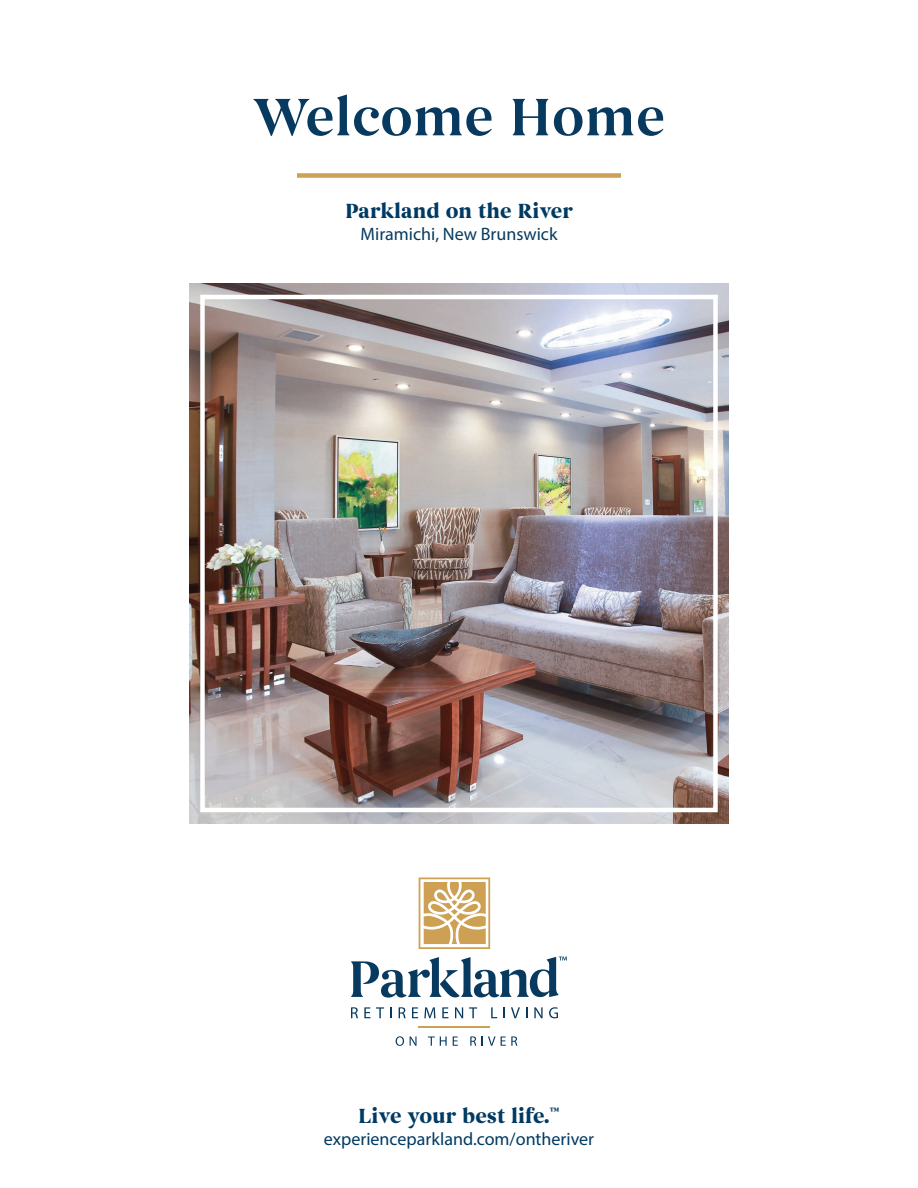
<style>
.page{position:relative;width:918px;height:1188px;background:#fff}
.page>*{position:absolute;margin:0;border:0;box-sizing:border-box;transform-origin:0 0}
.t1{font:600 54px "Begum";color:#083a5f}
.t2{font:700 21px "Begum";color:#003a63}
.t3{font:18px "Myriad Pro";color:#003a63}
.t4{font:18px "Myriad Pro";color:#083a5f}
</style>
<div class="page">
<img style="left:189px;top:284px;width:540px;height:540px">
<div style="left:297px;top:173px;width:324px;height:5px;background:#cda054"></div>
<div style="left:200px;top:295px;width:518px;height:517px;border:4px solid #fff"></div>
<svg style="left:419px;top:878px;width:71px;height:71px"></svg>
<svg style="left:351px;top:957px;width:216px;height:41px"></svg>
<svg style="left:351px;top:1007px;width:7px;height:11px"></svg>
<svg style="left:364px;top:1007px;width:20px;height:11px"></svg>
<svg style="left:399px;top:1007px;width:7px;height:11px"></svg>
<svg style="left:412px;top:1007px;width:6px;height:11px"></svg>
<svg style="left:424px;top:1007px;width:11px;height:11px"></svg>
<svg style="left:442px;top:1007px;width:6px;height:11px"></svg>
<svg style="left:455px;top:1007px;width:8px;height:11px"></svg>
<svg style="left:469px;top:1007px;width:8px;height:11px"></svg>
<svg style="left:491px;top:1007px;width:6px;height:11px"></svg>
<svg style="left:511px;top:1007px;width:9px;height:11px"></svg>
<svg style="left:534px;top:1007px;width:9px;height:11px"></svg>
<svg style="left:549px;top:1007px;width:9px;height:11px"></svg>
<hr style="left:419px;top:1026px;width:71px;height:2px;background:#cda054">
<svg style="left:396px;top:1036px;width:8px;height:10px"></svg>
<svg style="left:410px;top:1036px;width:7px;height:10px"></svg>
<svg style="left:428px;top:1036px;width:19px;height:10px"></svg>
<svg style="left:453px;top:1036px;width:5px;height:10px"></svg>
<svg style="left:470px;top:1036px;width:6px;height:10px"></svg>
<svg style="left:482px;top:1036px;width:35px;height:10px"></svg>
<h1 class="t1" style="left:253px;top:84px;width:414px">Welcome Home</h1>
<p class="t2" style="left:345px;top:198px;width:229px">Parkland on the River</p>
<p class="t4" style="left:361px;top:223px;width:198px">Miramichi, New Brunswick</p>
<p class="t2" style="left:358px;top:1103px;width:203px">Live your best life.<sup>™</sup></p>
<p class="t3" style="left:324px;top:1127px;width:272px">experienceparkland.com/ontheriver</p>
</div>
